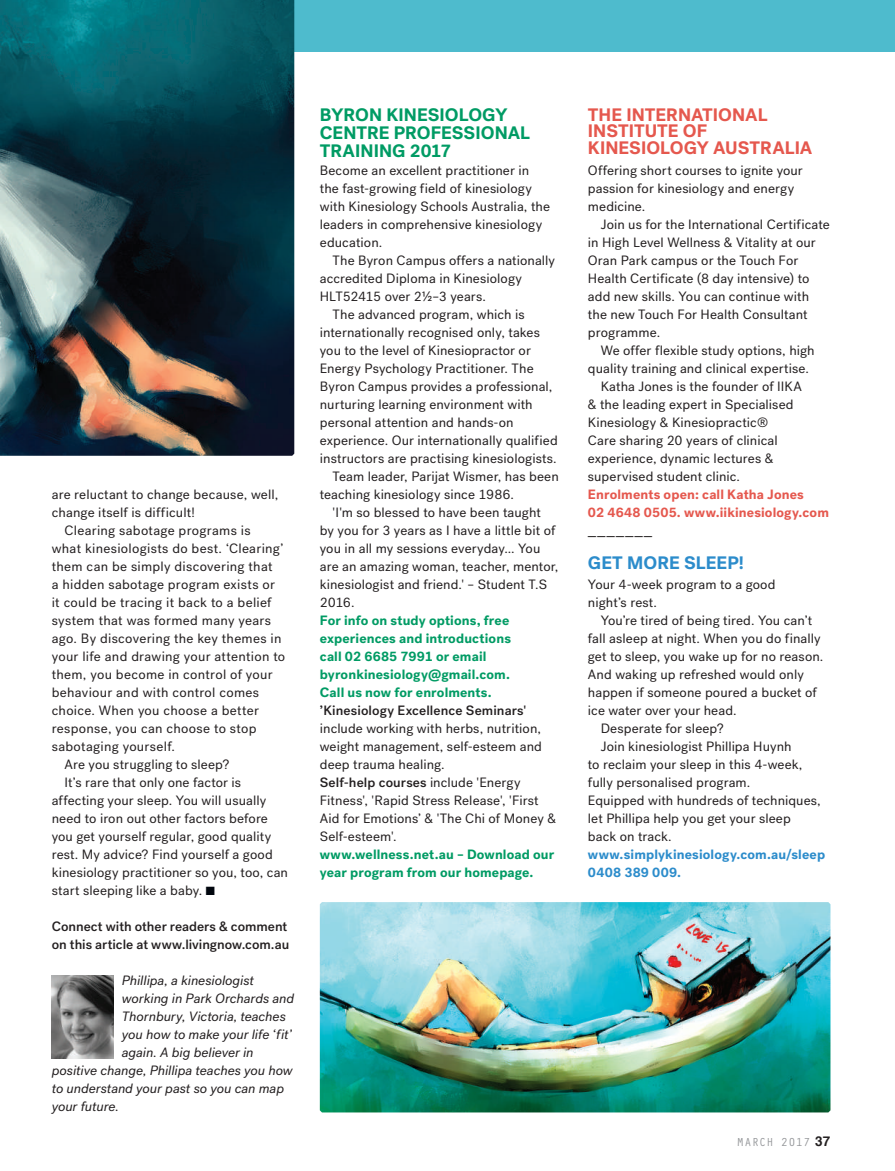
<style>
.page{position:relative;width:895px;height:1171px;background:#fff}
.page>*{position:absolute;margin:0;border:0;box-sizing:border-box;transform-origin:0 0}
.t1{font:700 18px/16.5px "Post Grotesk";color:#e5584e}
.t2{font:700 18px/18px "Post Grotesk";color:#009b64}
.t3{font:700 18px "Post Grotesk";letter-spacing:.005em;color:#2c8ccb}
.t4{font:18px "Post Grotesk";color:#231f20}
.t5{font:13.5px/18px "Post Grotesk";letter-spacing:.005em;color:#231f20}
.t6{font:italic 13.5px "Post Grotesk";letter-spacing:-.005em;color:#231f20}
.t7{font:700 13.5px/18px "Post Grotesk";letter-spacing:.01em;color:#009b64}
.t8{font:500 13.5px/18px "Post Grotesk";color:#231f20}
.t9{font:700 13.5px/18px "Post Grotesk";letter-spacing:.01em;color:#e5584e}
.t10{font:700 13.5px/18px "Post Grotesk";letter-spacing:.01em;color:#2c8ccb}
.t11{font:13.5px "Post Grotesk";letter-spacing:.025em;color:#231f20}
.t12{font:12px "Orator";letter-spacing:.015em;color:#939598}
.s1{color:#01060e}
.s2{font-weight:500}
.s3{font-family:"Helvetica";font-weight:700;font-size:13.5px;color:#231f20}
</style>
<div class="page">
<div style="left:0;top:0;width:894px;height:52px;background:#4ebbcd"></div>
<img style="left:0;top:0;width:294px;height:456px">
<img style="left:52px;top:975px;width:61px;height:83px">
<img style="left:320px;top:902px;width:510px;height:210px">
<p class="t5" style="left:52px;top:485px;width:228px">are reluctant to change because, well,</p>
<p class="t5" style="left:52px;top:503px;width:145px">change itself is difficult!</p>
<p class="t5" style="left:64px;top:521px;width:188px">Clearing sabotage programs is</p>
<p class="t5" style="left:52px;top:539px;width:233px">what kinesiologists do best. ‘Clearing’</p>
<p class="t5" style="left:52px;top:557px;width:222px">them can be simply discovering that</p>
<p class="t5" style="left:52px;top:575px;width:225px">a hidden sabotage program exists or</p>
<p class="t5" style="left:52px;top:593px;width:221px">it could be tracing it back to a belief</p>
<p class="t5" style="left:52px;top:611px;width:221px">system that was formed many years</p>
<p class="t5" style="left:52px;top:629px;width:231px">ago. By discovering the key themes in</p>
<p class="t5" style="left:52px;top:647px;width:235px">your life and drawing your attention to</p>
<p class="t5" style="left:52px;top:665px;width:222px">them, you become in control of your</p>
<p class="t5" style="left:52px;top:683px;width:209px">behaviour and with control comes</p>
<p class="t11" style="left:52px;top:702px;width:209px">choice. When you choose a better</p>
<p class="t5" style="left:52px;top:719px;width:206px">response, you can choose to stop</p>
<p class="t5" style="left:52px;top:737px;width:125px">sabotaging yourself.</p>
<p class="t5" style="left:64px;top:755px;width:166px">Are you struggling to sleep?</p>
<p class="t5" style="left:64px;top:773px;width:178px">It’s rare that only one factor is</p>
<p class="t5" style="left:52px;top:791px;width:216px">affecting your sleep. You will usually</p>
<p class="t5" style="left:52px;top:809px;width:217px">need to iron out other factors before</p>
<p class="t5" style="left:52px;top:827px;width:221px">you get yourself regular, good quality</p>
<p class="t5" style="left:52px;top:845px;width:222px">rest. My advice? Find yourself a good</p>
<p class="t5" style="left:52px;top:863px;width:238px">kinesiology practitioner so you, too, can</p>
<p class="t5" style="left:52px;top:881px;width:165px">start sleeping like a baby. <span class="s1">■</span></p>
<p class="t8" style="left:52px;top:917px;width:239px">Connect with other readers &amp; comment on this article at www.livingnow.com.au</p>
<p class="t6" style="left:122px;top:972px;width:134px">Phillipa, a kinesiologist</p>
<p class="t6" style="left:122px;top:990px;width:174px">working in Park Orchards and</p>
<p class="t6" style="left:122px;top:1008px;width:165px">Thornbury, Victoria, teaches</p>
<p class="t6" style="left:122px;top:1026px;width:171px">you how to make your life ‘fit’</p>
<p class="t6" style="left:122px;top:1044px;width:133px">again. A big believer in</p>
<p class="t6" style="left:52px;top:1062px;width:242px">positive change, Phillipa teaches you how</p>
<p class="t6" style="left:52px;top:1080px;width:234px">to understand your past so you can map</p>
<p class="t6" style="left:52px;top:1098px;width:69px">your future.</p>
<h1 class="t2" style="left:320px;top:106px;width:212px">BYRON KINESIOLOGY<br>CENTRE PROFESSIONAL<br>TRAINING 2017</h1>
<p class="t5" style="left:320px;top:161px;width:232px">Become an excellent practitioner in the fast-growing field of kinesiology with Kinesiology Schools Australia, the leaders in comprehensive kinesiology education.</p>
<p class="t5" style="left:332px;top:251px;width:224px">The Byron Campus offers a nationally</p>
<p class="t5" style="left:320px;top:269px;width:204px">accredited Diploma in Kinesiology</p>
<p class="t5" style="left:320px;top:287px;width:167px">HLT52415 over 2½–3 years.</p>
<p class="t5" style="left:332px;top:305px;width:193px">The advanced program, which is</p>
<p class="t5" style="left:320px;top:323px;width:221px">internationally recognised only, takes</p>
<p class="t5" style="left:320px;top:341px;width:212px">you to the level of Kinesiopractor or</p>
<p class="t5" style="left:320px;top:359px;width:215px">Energy Psychology Practitioner. The</p>
<p class="t5" style="left:320px;top:377px;width:234px">Byron Campus provides a professional,</p>
<p class="t5" style="left:320px;top:395px;width:214px">nurturing learning environment with</p>
<p class="t5" style="left:320px;top:413px;width:195px">personal attention and hands-on</p>
<p class="t5" style="left:320px;top:431px;width:239px">experience. Our internationally qualified</p>
<p class="t5" style="left:320px;top:449px;width:238px">instructors are practising kinesiologists.</p>
<p class="t5" style="left:332px;top:467px;width:227px">Team leader, Parijat Wismer, has been</p>
<p class="t5" style="left:320px;top:485px;width:196px">teaching kinesiology since 1986.</p>
<p class="t5" style="left:332px;top:503px;width:210px">'I'm so blessed to have been taught</p>
<p class="t5" style="left:320px;top:521px;width:237px">by you for 3 years as I have a little bit of</p>
<p class="t5" style="left:320px;top:539px;width:222px">you in all my sessions everyday... You</p>
<p class="t5" style="left:320px;top:557px;width:240px">are an amazing woman, teacher, mentor,</p>
<p class="t5" style="left:320px;top:575px;width:229px">kinesiologist and friend.' – Student T.S</p>
<p class="t5" style="left:320px;top:593px;width:36px">2016.</p>
<p class="t7" style="left:320px;top:611px;width:193px">For info on study options, free experiences and introductions call 02 6685 7991 or email byronkinesiology@gmail.com.<br>Call us now for enrolments.</p>
<p class="t8" style="left:320px;top:701px;width:208px">’Kinesiology Excellence Seminars'</p>
<p class="t5" style="left:320px;top:719px;width:238px">include working with herbs, nutrition, weight management, self-esteem and deep trauma healing.<br><span class="s2">Self-help courses</span> include 'Energy<br>Fitness', 'Rapid Stress Release', 'First<br>Aid for Emotions’ &amp; 'The Chi of Money &amp;<br>Self-esteem'.</p>
<p class="t7" style="left:320px;top:845px;width:236px">www.wellness.net.au – Download our year program from our homepage.</p>
<h1 class="t1" style="left:587px;top:106px;width:226px">THE INTERNATIONAL<br>INSTITUTE OF<br>KINESIOLOGY AUSTRALIA</h1>
<p class="t5" style="left:587px;top:161px;width:216px">Offering short courses to ignite your passion for kinesiology and energy medicine.</p>
<p class="t5" style="left:587px;top:215px;width:243px;text-indent:13px">Join us for the International Certificate in High Level Wellness &amp; Vitality at our Oran Park campus or the Touch For Health Certificate (8 day intensive) to add new skills. You can continue with the new Touch For Health Consultant programme.</p>
<p class="t5" style="left:600px;top:341px;width:215px">We offer flexible study options, high</p>
<p class="t5" style="left:587px;top:359px;width:222px">quality training and clinical expertise.</p>
<p class="t5" style="left:600px;top:377px;width:203px">Katha Jones is the founder of IIKA</p>
<p class="t5" style="left:587px;top:395px;width:207px">&amp; the leading expert in Specialised</p>
<p class="t5" style="left:587px;top:413px;width:182px">Kinesiology &amp; Kinesiopractic®</p>
<p class="t5" style="left:587px;top:431px;width:191px">Care sharing 20 years of clinical</p>
<p class="t5" style="left:587px;top:449px;width:187px">experience, dynamic lectures &amp;</p>
<p class="t5" style="left:587px;top:467px;width:153px">supervised student clinic.</p>
<p class="t9" style="left:587px;top:485px;width:242px">Enrolments open: call Katha Jones<br>02 4648 0505. www.iikinesiology.com</p>
<h1 class="t4" style="left:587px;top:518px;width:66px">_______</h1>
<h1 class="t3" style="left:587px;top:552px;width:157px">GET MORE SLEEP!</h1>
<p class="t5" style="left:587px;top:575px;width:189px">Your 4-week program to a good night’s rest.</p>
<p class="t5" style="left:600px;top:611px;width:213px">You’re tired of being tired. You can’t</p>
<p class="t5" style="left:587px;top:629px;width:234px">fall asleep at night. When you do finally</p>
<p class="t5" style="left:587px;top:647px;width:237px">get to sleep, you wake up for no reason.</p>
<p class="t5" style="left:587px;top:665px;width:217px">And waking up refreshed would only</p>
<p class="t5" style="left:587px;top:683px;width:230px">happen if someone poured a bucket of</p>
<p class="t5" style="left:587px;top:701px;width:150px">ice water over your head.</p>
<p class="t5" style="left:600px;top:719px;width:125px">Desperate for sleep?</p>
<p class="t5" style="left:600px;top:737px;width:192px">Join kinesiologist Phillipa Huynh</p>
<p class="t5" style="left:587px;top:755px;width:216px">to reclaim your sleep in this 4-week,</p>
<p class="t5" style="left:587px;top:773px;width:164px">fully personalised program.</p>
<p class="t5" style="left:587px;top:791px;width:234px">Equipped with hundreds of techniques,</p>
<p class="t5" style="left:587px;top:809px;width:204px">let Phillipa help you get your sleep</p>
<p class="t5" style="left:587px;top:827px;width:85px">back on track.</p>
<p class="t10" style="left:587px;top:845px;width:239px">www.simplykinesiology.com.au/sleep<br>0408 389 009.</p>
<p class="t12" style="left:736px;top:1134px;width:95px">MARCH 2017 <span class="s3">37</span></p>
</div>
